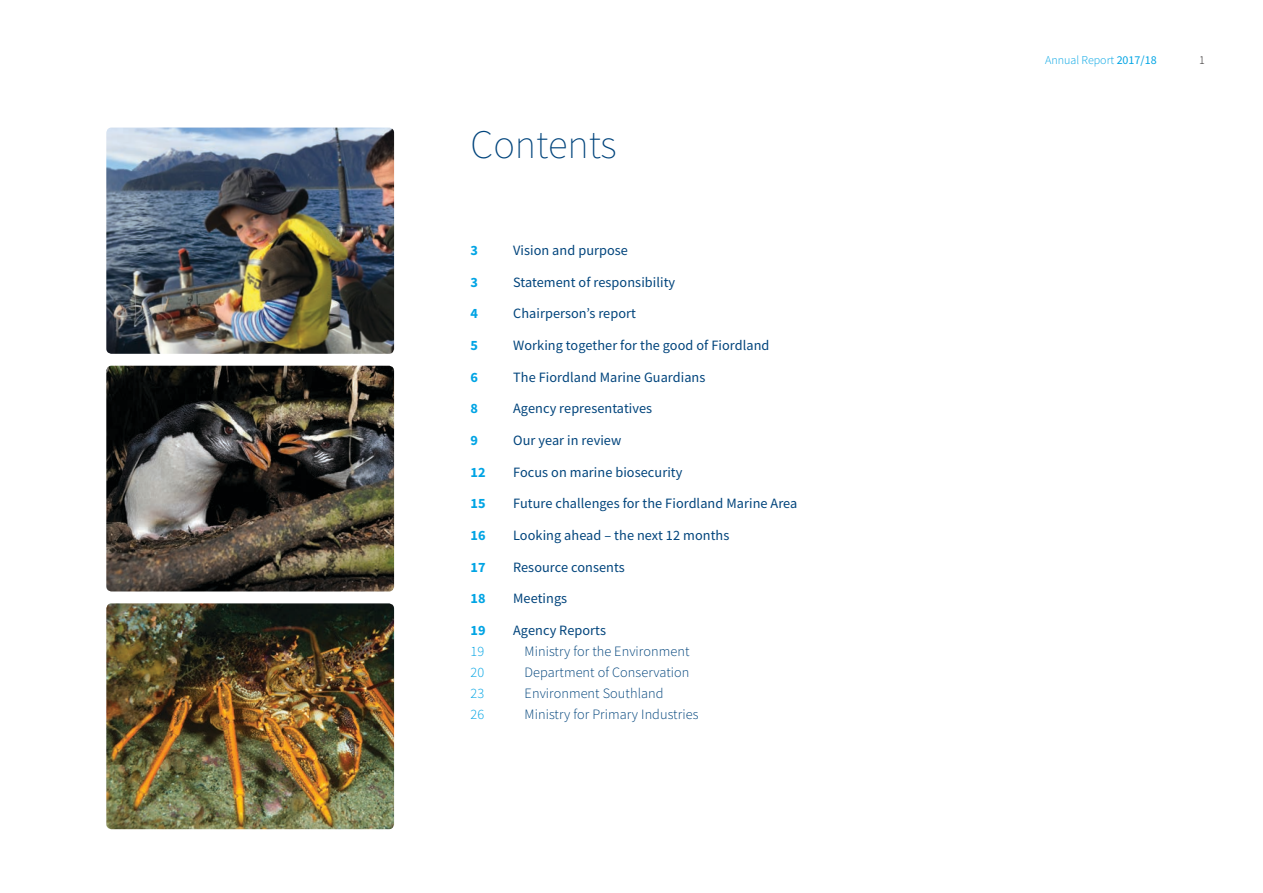
<style>
.page{position:relative;width:1263px;height:893px;background:#fff}
.page>*{position:absolute;margin:0;border:0;box-sizing:border-box;transform-origin:0 0}
.t1{font:200 40.5px "Source Sans Pro";color:#00447c}
.t2{font:14.25px "Source Sans Pro";letter-spacing:.005em;color:#00447c}
.t3{font:300 14.25px "Source Sans Pro";letter-spacing:.005em;color:#00447c}
.t4{font:700 14.25px "Source Sans Pro";letter-spacing:.005em;color:#00a4e4}
.t5{font:300 14.25px "Source Sans Pro";letter-spacing:.005em;color:#00a4e4}
.t6{font:300 12px "Source Sans Pro";color:#00a4e4}
.t7{font:300 12px "Source Sans Pro";color:#231f20}
.s1{font-weight:400}
</style>
<div class="page">
<img style="left:106px;top:366px;width:288px;height:225px">
<img style="left:106px;top:128px;width:288px;height:226px">
<img style="left:106px;top:603px;width:288px;height:226px">
<h1 class="t1" style="left:471px;top:120px;width:148px">Contents</h1>
<p class="t4" style="left:471px;top:241px;width:9px">3</p>
<p class="t2" style="left:513px;top:241px;width:116px">Vision and purpose</p>
<p class="t4" style="left:471px;top:272px;width:9px">3</p>
<p class="t2" style="left:513px;top:273px;width:164px">Statement of responsibility</p>
<p class="t4" style="left:471px;top:304px;width:9px">4</p>
<p class="t2" style="left:513px;top:305px;width:124px">Chairperson’s report</p>
<p class="t4" style="left:471px;top:336px;width:9px">5</p>
<p class="t2" style="left:513px;top:336px;width:258px">Working together for the good of Fiordland</p>
<p class="t4" style="left:471px;top:367px;width:9px">6</p>
<p class="t2" style="left:513px;top:368px;width:194px">The Fiordland Marine Guardians</p>
<p class="t4" style="left:471px;top:399px;width:9px">8</p>
<p class="t2" style="left:513px;top:400px;width:141px">Agency representatives</p>
<p class="t4" style="left:471px;top:431px;width:9px">9</p>
<p class="t2" style="left:513px;top:431px;width:110px">Our year in review</p>
<p class="t4" style="left:471px;top:462px;width:17px">12</p>
<p class="t2" style="left:513px;top:463px;width:171px">Focus on marine biosecurity</p>
<p class="t4" style="left:471px;top:494px;width:17px">15</p>
<p class="t2" style="left:513px;top:494px;width:286px">Future challenges for the Fiordland Marine Area</p>
<p class="t4" style="left:471px;top:526px;width:17px">16</p>
<p class="t2" style="left:513px;top:526px;width:218px">Looking ahead – the next 12 months</p>
<p class="t4" style="left:471px;top:557px;width:17px">17</p>
<p class="t2" style="left:513px;top:558px;width:113px">Resource consents</p>
<p class="t4" style="left:471px;top:589px;width:17px">18</p>
<p class="t2" style="left:513px;top:589px;width:56px">Meetings</p>
<p class="t4" style="left:471px;top:620px;width:17px">19</p>
<p class="t2" style="left:513px;top:621px;width:94px">Agency Reports</p>
<p class="t5" style="left:471px;top:642px;width:15px">19</p>
<p class="t3" style="left:525px;top:642px;width:166px">Ministry for the Environment</p>
<p class="t5" style="left:471px;top:663px;width:15px">20</p>
<p class="t3" style="left:525px;top:663px;width:166px">Department of Conservation</p>
<p class="t5" style="left:471px;top:684px;width:15px">23</p>
<p class="t3" style="left:525px;top:684px;width:140px">Environment Southland</p>
<p class="t5" style="left:471px;top:705px;width:15px">26</p>
<p class="t3" style="left:525px;top:705px;width:175px">Ministry for Primary Industries</p>
<p class="t6" style="left:1045px;top:52px;width:113px">Annual Report <span class="s1">2017/18</span></p>
<p class="t7" style="left:1199px;top:52px;width:7px">1</p>
</div>
